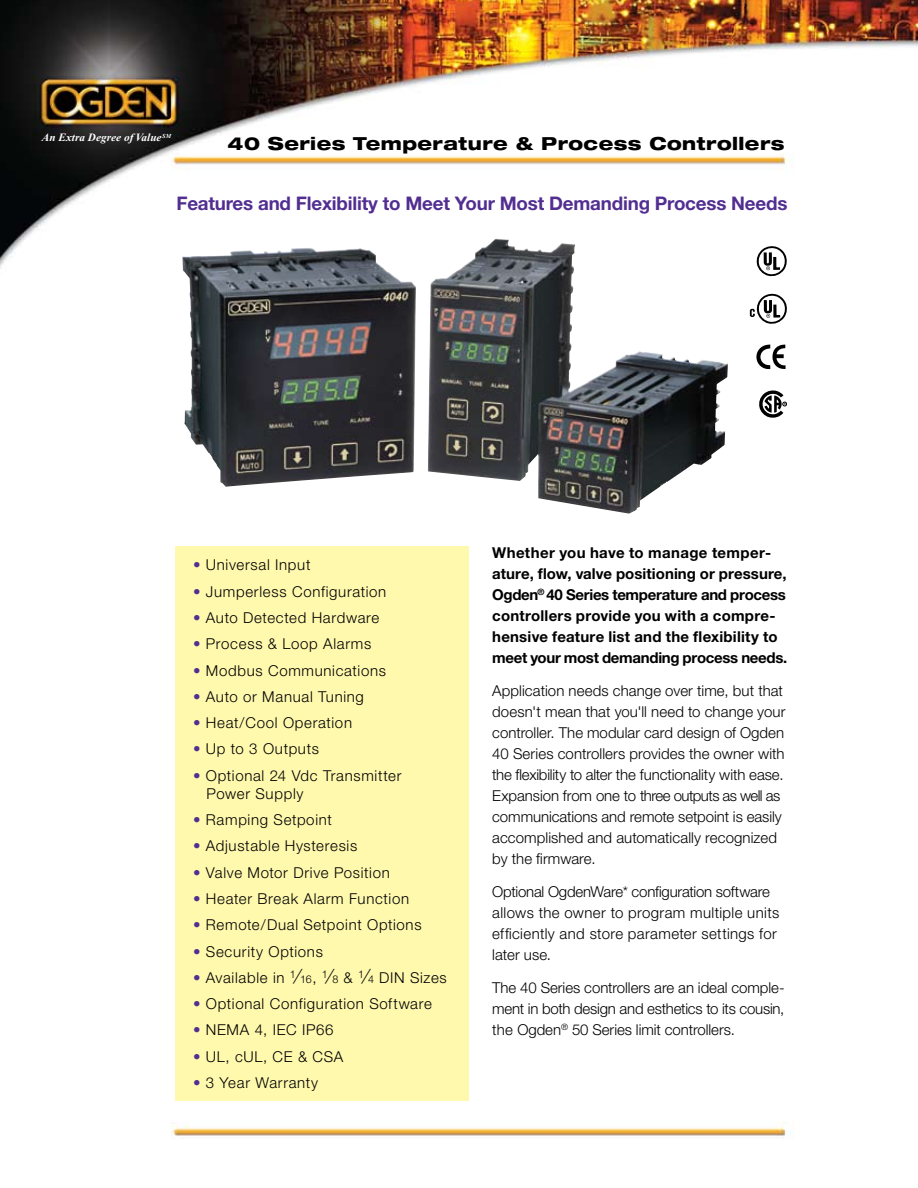
<style>
.page{position:relative;width:918px;height:1188px;background:#fff}
.page>*{position:absolute;margin:0;border:0;box-sizing:border-box;transform-origin:0 0}
.t1{font:700 18.75px "Helvetica Neue";letter-spacing:-.01em;color:#522e91}
.t2{font:800 expanded 18px "Helvetica Neue";letter-spacing:.025em;color:#000}
.t3{font:300 15px/18px "Helvetica Neue";letter-spacing:.045em;color:#000}
.t4{font:300 15px/21px "Helvetica Neue";color:#000}
.t5{font:300 15px/21px "Helvetica Neue";letter-spacing:.02em;color:#000}
.t6{font:700 15px/21px "Helvetica Neue";letter-spacing:.005em;color:#000}
.t7{font:300 15px "Helvetica Neue";letter-spacing:.05em;color:#000}
.t8{font:300 15px "Helvetica Neue";letter-spacing:.04em;color:#000}
.t9{font:italic 700 11.25px "Times New Roman";letter-spacing:.005em;color:#fff}
.s1{color:#522e91}
.s2{font-size:19.5px}
.s3{font-size:10.8px}
</style>
<div class="page">
<img style="left:0;top:0;width:918px;height:1139px">
<div style="left:176px;top:546px;width:293px;height:555px;background:#fff9ae"></div>
<img style="left:428px;top:239px;width:300px;height:275px">
<svg style="left:757px;top:246px;width:30px;height:30px"></svg>
<svg style="left:756px;top:345px;width:30px;height:24px"></svg>
<svg style="left:750px;top:294px;width:37px;height:30px"></svg>
<svg style="left:759px;top:390px;width:28px;height:28px"></svg>
<p class="t9" style="left:42px;top:132px;width:131px">An Extra Degree of Value<sup>SM</sup></p>
<p class="t2" style="left:228px;top:132px;width:558px">40 Series Temperature &amp; Process Controllers</p>
<p class="t1" style="left:176px;top:191px;width:613px">Features and Flexibility to Meet Your Most Demanding Process Needs</p>
<p class="t7" style="left:193px;top:556px;width:119px"><span class="s1">•</span> Universal Input</p>
<p class="t3" style="left:193px;top:582px;width:195px"><span class="s1">•</span> Jumperless Configuration</p>
<p class="t3" style="left:193px;top:608px;width:188px"><span class="s1">•</span> Auto Detected Hardware</p>
<p class="t7" style="left:193px;top:635px;width:180px"><span class="s1">•</span> Process &amp; Loop Alarms</p>
<p class="t3" style="left:193px;top:661px;width:194px"><span class="s1">•</span> Modbus Communications</p>
<p class="t3" style="left:193px;top:687px;width:172px"><span class="s1">•</span> Auto or Manual Tuning</p>
<p class="t3" style="left:193px;top:713px;width:161px"><span class="s1">•</span> Heat/Cool Operation</p>
<p class="t3" style="left:193px;top:740px;width:127px"><span class="s1">•</span> Up to 3 Outputs</p>
<p class="t3" style="left:207px;top:766px;width:196px;text-indent:-14px"><span class="s1">•</span> Optional 24 Vdc Transmitter<br>Power Supply</p>
<p class="t3" style="left:193px;top:810px;width:140px"><span class="s1">•</span> Ramping Setpoint</p>
<p class="t3" style="left:193px;top:837px;width:166px"><span class="s1">•</span> Adjustable Hysteresis</p>
<p class="t3" style="left:193px;top:863px;width:198px"><span class="s1">•</span> Valve Motor Drive Position</p>
<p class="t3" style="left:193px;top:889px;width:218px"><span class="s1">•</span> Heater Break Alarm Function</p>
<p class="t3" style="left:193px;top:916px;width:230px"><span class="s1">•</span> Remote/Dual Setpoint Options</p>
<p class="t3" style="left:193px;top:942px;width:131px"><span class="s1">•</span> Security Options</p>
<p class="t3" style="left:193px;top:968px;width:255px"><span class="s1">•</span> Available in <sup>1</sup><span class="s2">⁄</span><span class="s3">16</span>, <sup>1</sup><span class="s2">⁄</span><span class="s3">8</span> &amp; <sup>1</sup><span class="s2">⁄</span><span class="s3">4</span> DIN Sizes</p>
<p class="t3" style="left:193px;top:995px;width:240px"><span class="s1">•</span> Optional Configuration Software</p>
<p class="t8" style="left:193px;top:1021px;width:142px"><span class="s1">•</span> NEMA 4, IEC IP66</p>
<p class="t3" style="left:193px;top:1047px;width:152px"><span class="s1">•</span> UL, cUL, CE &amp; CSA</p>
<p class="t7" style="left:193px;top:1074px;width:127px"><span class="s1">•</span> 3 Year Warranty</p>
<p class="t6" style="left:492px;top:542px;width:297px">Whether you have to manage temper&shy;ature, flow, valve positioning or pressure, Ogden<sup>®</sup> 40 Series temperature and process controllers provide you with a compre&shy;hensive feature list and the flexibility to meet your most demanding process needs.</p>
<p class="t4" style="left:492px;top:680px;width:295px">Application needs change over time, but that doesn't mean that you'll need to change your controller. The modular card design of Ogden 40 Series controllers provides the owner with the flexibility to alter the functionality with ease.<br>Expansion from one to three outputs as well as communications and remote setpoint is easily accomplished and automatically recognized by the firmware.</p>
<p class="t5" style="left:492px;top:881px;width:288px">Optional OgdenWare* configuration software allows the owner to program multiple units efficiently and store parameter settings for later use.</p>
<p class="t5" style="left:492px;top:977px;width:294px;text-align:justify">The 40 Series controllers are an ideal comple&shy;ment in both design and esthetics to its cousin, the Ogden<sup>®</sup> 50 Series limit controllers.</p>
</div>
